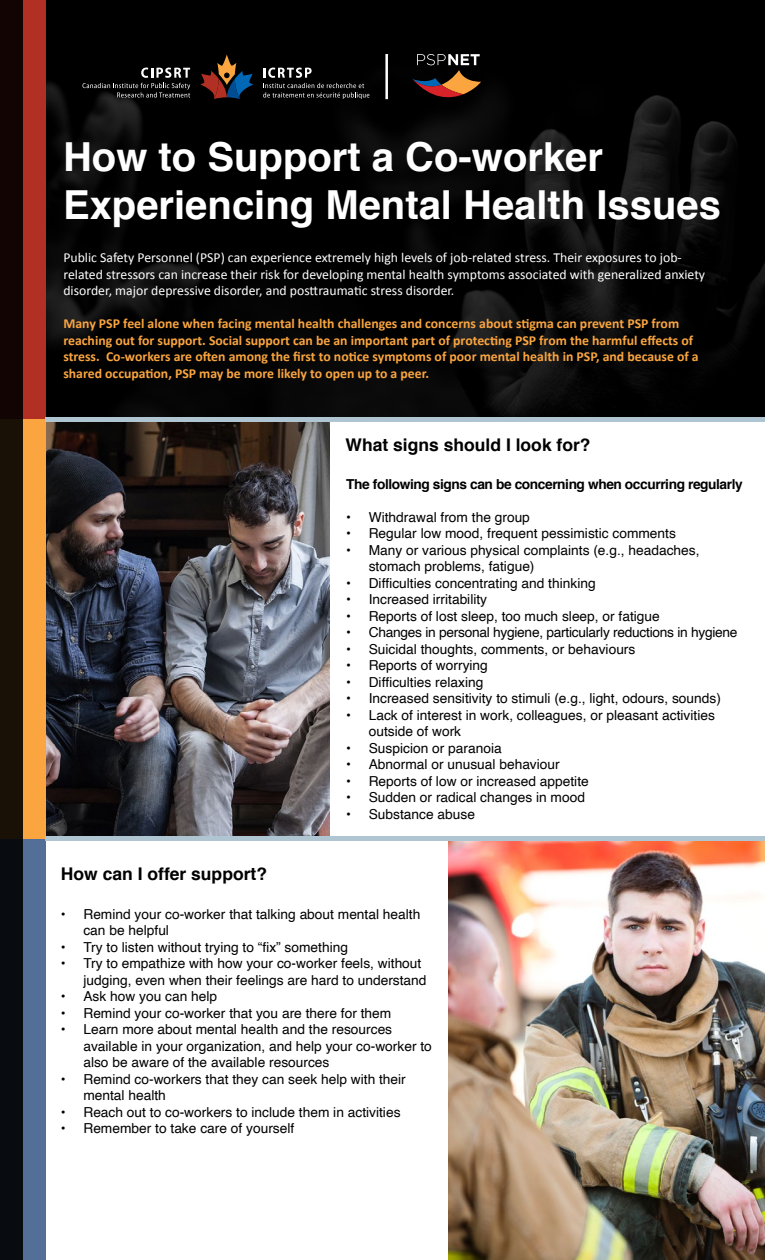
<style>
.page{position:relative;width:765px;height:1260px;background:#fff}
.page>*{position:absolute;margin:0;border:0;box-sizing:border-box;transform-origin:0 0}
.t1{font:700 40px/48px "Helvetica";color:#fff}
.t2{font:700 17.5px "Helvetica";color:#000}
.t3{font:13.75px/16.5px "Helvetica";color:#000}
.t4{font:700 13.75px/16.5px "Calibri";color:#faa53f}
.t5{font:13.75px/16.5px "Calibri";color:#fff}
.t6{font:13.75px "Helvetica";letter-spacing:-.02em;color:#000}
.t7{font:700 13.75px "Helvetica";letter-spacing:-.03em;color:#000}
</style>
<div class="page">
<img style="left:45px;top:422px;width:285px;height:415px">
<img style="left:448px;top:841px;width:317px;height:419px">
<img style="left:45px;top:0;width:720px;height:418px">
<svg style="left:83px;top:68px;width:107px;height:30px;background:#242424"></svg>
<svg style="left:263px;top:68px;width:106px;height:31px;background:#252525"></svg>
<svg style="left:200px;top:55px;width:53px;height:44px;background:#372827"></svg>
<svg style="left:412px;top:54px;width:69px;height:46px;background:#493126"></svg>
<hr style="left:385px;top:54px;width:3px;height:45px;background:#fff">
<div style="left:0;top:0;width:45px;height:419px;background:#b13023"></div>
<div style="left:0;top:419px;width:45px;height:420px;background:#faa53f"></div>
<div style="left:22px;top:839px;width:23px;height:421px;background:#546f97"></div>
<div style="left:0;top:0;width:22px;height:1260px;background:#120b06"></div>
<hr style="left:45px;top:837px;width:720px;height:4px;background:#afc6d2">
<hr style="left:45px;top:418px;width:720px;height:4px;background:#afc6d2">
<h1 class="t1" style="left:63px;top:134px;width:659px">How to Support a Co-worker<br>Experiencing Mental Health Issues</h1>
<p class="t5" style="left:63px;top:249px;width:643px">Public Safety Personnel (PSP) can experience extremely high levels of job-related stress. Their exposures to job&shy;related stressors can increase their risk for developing mental health symptoms associated with generalized anxiety disorder, major depressive disorder, and posttraumatic stress disorder.</p>
<p class="t4" style="left:63px;top:315px;width:637px">Many PSP feel alone when facing mental health challenges and concerns about stigma can prevent PSP from reaching out for support. Social support can be an important part of protecting PSP from the harmful effects of stress. Co-workers are often among the first to notice symptoms of poor mental health in PSP, and because of a shared occupation, PSP may be more likely to open up to a peer.</p>
<p class="t2" style="left:346px;top:431px;width:247px">What signs should I look for?</p>
<p class="t2" style="left:61px;top:859px;width:208px">How can I offer support?</p>
<p class="t7" style="left:346px;top:473px;width:398px">The following signs can be concerning when occurring regularly</p>
<p class="t3" style="left:346px;top:509px;width:185px">• Withdrawal from the group</p>
<p class="t3" style="left:346px;top:526px;width:331px">• Regular low mood, frequent pessimistic comments</p>
<p class="t3" style="left:369px;top:542px;width:332px;text-indent:-22px">• Many or various physical complaints (e.g., headaches, stomach problems, fatigue)</p>
<p class="t3" style="left:346px;top:575px;width:251px">• Difficulties concentrating and thinking</p>
<p class="t3" style="left:346px;top:592px;width:142px">• Increased irritability</p>
<p class="t3" style="left:346px;top:608px;width:315px">• Reports of lost sleep, too much sleep, or fatigue</p>
<p class="t6" style="left:346px;top:622px;width:393px">• Changes in personal hygiene, particularly reductions in hygiene</p>
<p class="t3" style="left:346px;top:641px;width:291px">• Suicidal thoughts, comments, or behaviours</p>
<p class="t3" style="left:346px;top:658px;width:143px">• Reports of worrying</p>
<p class="t3" style="left:346px;top:674px;width:139px">• Difficulties relaxing</p>
<p class="t3" style="left:346px;top:691px;width:376px">• Increased sensitivity to stimuli (e.g., light, odours, sounds)</p>
<p class="t3" style="left:369px;top:707px;width:348px;text-indent:-22px">• Lack of interest in work, colleagues, or pleasant activities outside of work</p>
<p class="t3" style="left:346px;top:740px;width:157px">• Suspicion or paranoia</p>
<p class="t3" style="left:346px;top:757px;width:215px">• Abnormal or unusual behaviour</p>
<p class="t3" style="left:346px;top:773px;width:244px">• Reports of low or increased appetite</p>
<p class="t3" style="left:346px;top:790px;width:240px">• Sudden or radical changes in mood</p>
<p class="t3" style="left:346px;top:806px;width:130px">• Substance abuse</p>
<p class="t3" style="left:83px;top:906px;width:339px;text-indent:-22px">• Remind your co-worker that talking about mental health can be helpful</p>
<p class="t3" style="left:61px;top:939px;width:289px">• Try to listen without trying to “fix” something</p>
<p class="t3" style="left:83px;top:955px;width:345px;text-indent:-22px">• Try to empathize with how your co-worker feels, without judging, even when their feelings are hard to understand</p>
<p class="t3" style="left:61px;top:988px;width:158px">• Ask how you can help</p>
<p class="t3" style="left:61px;top:1005px;width:332px">• Remind your co-worker that you are there for them</p>
<p class="t3" style="left:83px;top:1021px;width:350px;text-indent:-22px">• Learn more about mental health and the resources available in your organization, and help your co-worker to also be aware of the available resources</p>
<p class="t3" style="left:83px;top:1071px;width:324px;text-indent:-22px">• Remind co-workers that they can seek help with their mental health</p>
<p class="t3" style="left:61px;top:1104px;width:341px">• Reach out to co-workers to include them in activities</p>
<p class="t3" style="left:61px;top:1120px;width:235px">• Remember to take care of yourself</p>
</div>
